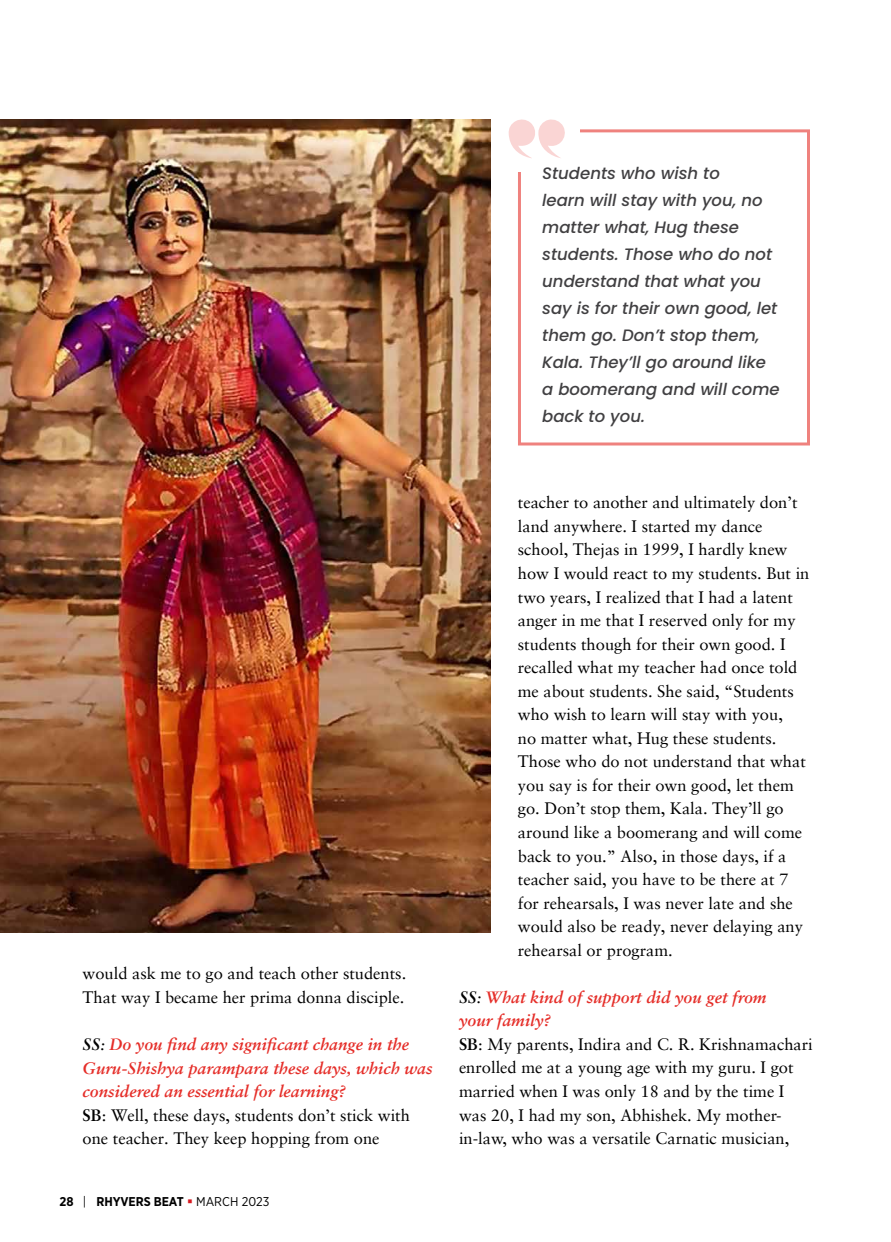
<style>
.page{position:relative;width:891px;height:1242px;background:#fff}
.page>*{position:absolute;margin:0;border:0;box-sizing:border-box;transform-origin:0 0}
.t1{font:16.5px/23.5px "Sabon";color:#000}
.t2{font:italic 500 16.5px/27px "Poppins";color:#414042}
.t3{font:italic 700 16.5px/23.5px "Sabon";color:#e52e29}
.t4{font:700 12.75px "Gotham Narrow";color:#000}
.s1{color:#000}
.s2{font-weight:400;color:#000}
.s3{font-style:normal;color:#000}
.s4{font-weight:400;font-style:normal;color:#000}
.s5{font-weight:400}
.s6{color:#d71920}
.s7{font-weight:700;font-style:italic}
.s8{font-style:italic}
.s9{font-weight:700;font-style:italic;color:#e52e29}
.s10{font-weight:700}
</style>
<div class="page">
<img style="left:0;top:120px;width:491px;height:812px">
<div style="left:518px;top:129px;width:292px;height:317px;border:3px solid #ef827e"></div>
<div style="left:509px;top:122px;width:71px;height:49px;background:#fff"></div>
<svg style="left:508px;top:119px;width:57px;height:39px"></svg>
<p class="t2" style="left:542px;top:160px;width:239px">Students who wish to<br>learn will stay with you, no matter what, Hug these students. Those who do not understand that what you say is for their own good, let them go. Don’t stop them,<br>Kala. They’ll go around like a boomerang and will come back to you.</p>
<p class="t1" style="left:83px;top:961px;width:325px">would ask me to go and teach other students.<br>That way I became her prima donna disciple.</p>
<p class="t3" style="left:83px;top:1032px;width:351px"><span class="s1">SS</span><span class="s2">:</span> Do you find any significant change in the Guru-Shishya parampara these days, which was considered an essential for learning?<br><span class="s3">SB</span><span class="s4">: Well, these days, students don’t stick with one teacher. They keep hopping from one</span></p>
<p class="t4" style="left:59px;top:1193px;width:211px">28 <span class="s5">|</span> RHYVERS BEAT <span class="s6">▪</span> <span class="s5">MARCH 2023</span></p>
<p class="t1" style="left:518px;top:490px;width:293px">teacher to another and ultimately don’t land anywhere. I started my dance school, Thejas in 1999, I hardly knew how I would react to my students. But in two years, I realized that I had a latent anger in me that I reserved only for my students though for their own good. I recalled what my teacher had once told me about students. She said, “Students who wish to learn will stay with you,<br>no matter what, Hug these students.<br>Those who do not understand that what you say is for their own good, let them go. Don’t stop them, Kala. They’ll go around like a boomerang and will come back to you.” Also, in those days, if a teacher said, you have to be there at 7 for rehearsals, I was never late and she would also be ready, never delaying any rehearsal or program.</p>
<p class="t1" style="left:459px;top:985px;width:355px"><span class="s7">SS</span><span class="s8">:</span> <span class="s9">What kind of support did you get from<br>your family?<br></span><span class="s10">SB</span>: My parents, Indira and C. R. Krishnamachari enrolled me at a young age with my guru. I got married when I was only 18 and by the time I was 20, I had my son, Abhishek. My mother&shy;in-law, who was a versatile Carnatic musician,</p>
</div>
